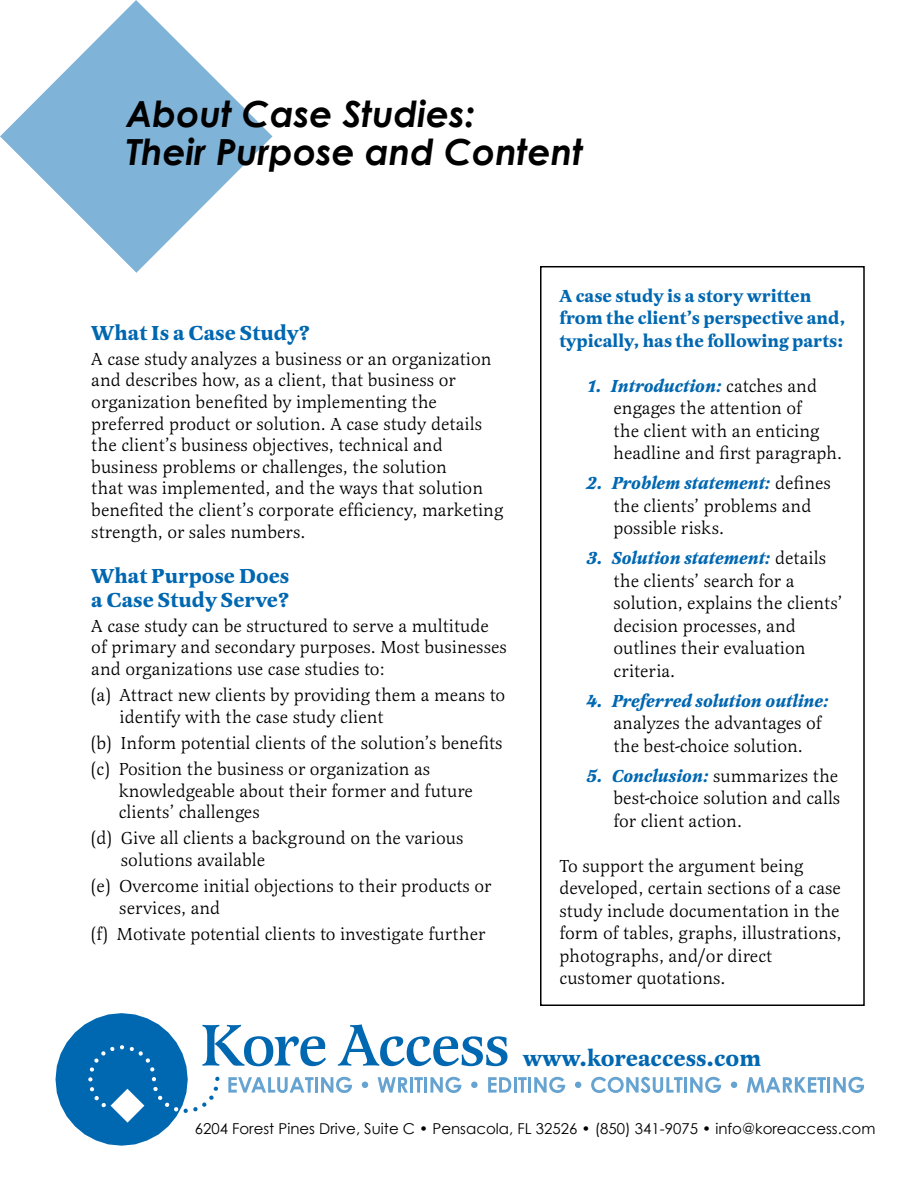
<style>
.page{position:relative;width:918px;height:1188px;background:#fff}
.page>*{position:absolute;margin:0;border:0;box-sizing:border-box;transform-origin:0 0}
.t1{font:italic 700 36px/37.5px "Century Gothic";color:#000}
.t2{font:700 23.1px "Latienne T";color:#0067b1}
.t3{font:700 21px/24px "Latienne T";color:#0067b1}
.t4{font:18px/22.5px "Latienne T";color:#000}
.t5{font:700 18px/22.5px "Latienne T";color:#0067b1}
.t6{font:italic 700 18px "Latienne T";color:#0067b1}
.t7{font:15px "Century Gothic";color:#000}
.s1{font-weight:700;font-style:italic;color:#0067b1}
</style>
<div class="page">
<svg style="left:56px;top:1013px;width:455px;height:133px"></svg>
<hr style="left:514px;top:1077px;width:3px;height:16px;background:#0067b1">
<svg style="left:518px;top:1077px;width:9px;height:16px"></svg>
<hr style="left:528px;top:1077px;width:3px;height:16px;background:#0067b1">
<svg style="left:534px;top:1077px;width:31px;height:16px"></svg>
<svg style="left:575px;top:1082px;width:6px;height:6px"></svg>
<svg style="left:591px;top:1077px;width:92px;height:16px"></svg>
<hr style="left:684px;top:1077px;width:3px;height:16px;background:#0067b1">
<svg style="left:690px;top:1077px;width:31px;height:16px"></svg>
<svg style="left:731px;top:1082px;width:6px;height:6px"></svg>
<svg style="left:747px;top:1077px;width:79px;height:16px"></svg>
<hr style="left:827px;top:1077px;width:3px;height:16px;background:#0067b1">
<svg style="left:833px;top:1077px;width:31px;height:16px"></svg>
<svg style="left:0;top:0;width:272px;height:273px;fill:#88b7da"></svg>
<div style="left:540px;top:266px;width:325px;height:740px;border:2px solid #000"></div>
<h1 class="t1" style="left:126px;top:94px;width:459px">About Case Studies:<br>Their Purpose and Content</h1>
<p class="t3" style="left:91px;top:321px;width:220px">What Is a Case Study?</p>
<p class="t4" style="left:91px;top:348px;width:414px;line-height:21.6px">A case study analyzes a business or an organization and describes how, as a client, that business or organization benefited by implementing the preferred product or solution. A case study details the client’s business objectives, technical and business problems or challenges, the solution<br>that was implemented, and the ways that solution benefited the client’s corporate efficiency, marketing strength, or sales numbers.</p>
<p class="t3" style="left:91px;top:564px;width:200px">What Purpose Does a Case Study Serve?</p>
<p class="t4" style="left:91px;top:615px;width:417px;line-height:21.6px">A case study can be structured to serve a multitude of primary and secondary purposes. Most businesses and organizations use case studies to:</p>
<p class="t4" style="left:120px;top:685px;width:387px;line-height:21.6px;text-indent:-28px">(a) Attract new clients by providing them a means to identify with the case study client</p>
<p class="t4" style="left:91px;top:730px;width:413px;line-height:26.1px">(b) Inform potential clients of the solution’s benefits (c) Position the business or organization as</p>
<p class="t4" style="left:119px;top:780px;width:356px;line-height:21.6px">knowledgeable about their former and future clients’ challenges</p>
<p class="t4" style="left:121px;top:828px;width:344px;line-height:21.6px;text-indent:-30px">(d) Give all clients a background on the various solutions available</p>
<p class="t4" style="left:119px;top:875px;width:374px;line-height:21.6px;text-indent:-28px">(e) Overcome initial objections to their products or services, and</p>
<p class="t4" style="left:91px;top:923px;width:396px">(f) Motivate potential clients to investigate further</p>
<p class="t5" style="left:560px;top:284px;width:287px">A case study is a story written from the client’s perspective and, typically, has the following parts:</p>
<p class="t4" style="left:614px;top:375px;width:230px;text-indent:-27px"><span class="s1">1. Introduction:</span> catches and engages the attention of<br>the client with an enticing headline and first paragraph.</p>
<p class="t4" style="left:614px;top:472px;width:219px;text-indent:-27px"><span class="s1">2. Problem statement:</span> defines the clients’ problems and possible risks.</p>
<p class="t4" style="left:614px;top:547px;width:231px;text-indent:-27px"><span class="s1">3. Solution statement:</span> details the clients’ search for a solution, explains the clients’ decision processes, and outlines their evaluation criteria.</p>
<p class="t6" style="left:586px;top:689px;width:244px">4. Preferred solution outline:</p>
<p class="t4" style="left:614px;top:712px;width:210px">analyzes the advantages of the best-choice solution.</p>
<p class="t4" style="left:614px;top:765px;width:228px;text-align:justify;text-indent:-27px"><span class="s1">5. Conclusion:</span> summarizes the best-choice solution and calls for client action.</p>
<p class="t4" style="left:560px;top:855px;width:283px">To support the argument being developed, certain sections of a case study include documentation in the form of tables, graphs, illustrations, photographs, and/or direct customer quotations.</p>
<p class="t2" style="left:523px;top:1044px;width:240px">www.koreaccess.com</p>
<p class="t7" style="left:195px;top:1119px;width:682px">6204 Forest Pines Drive, Suite C • Pensacola, FL 32526 • (850) 341-9075 • info@koreaccess.com</p>
</div>
